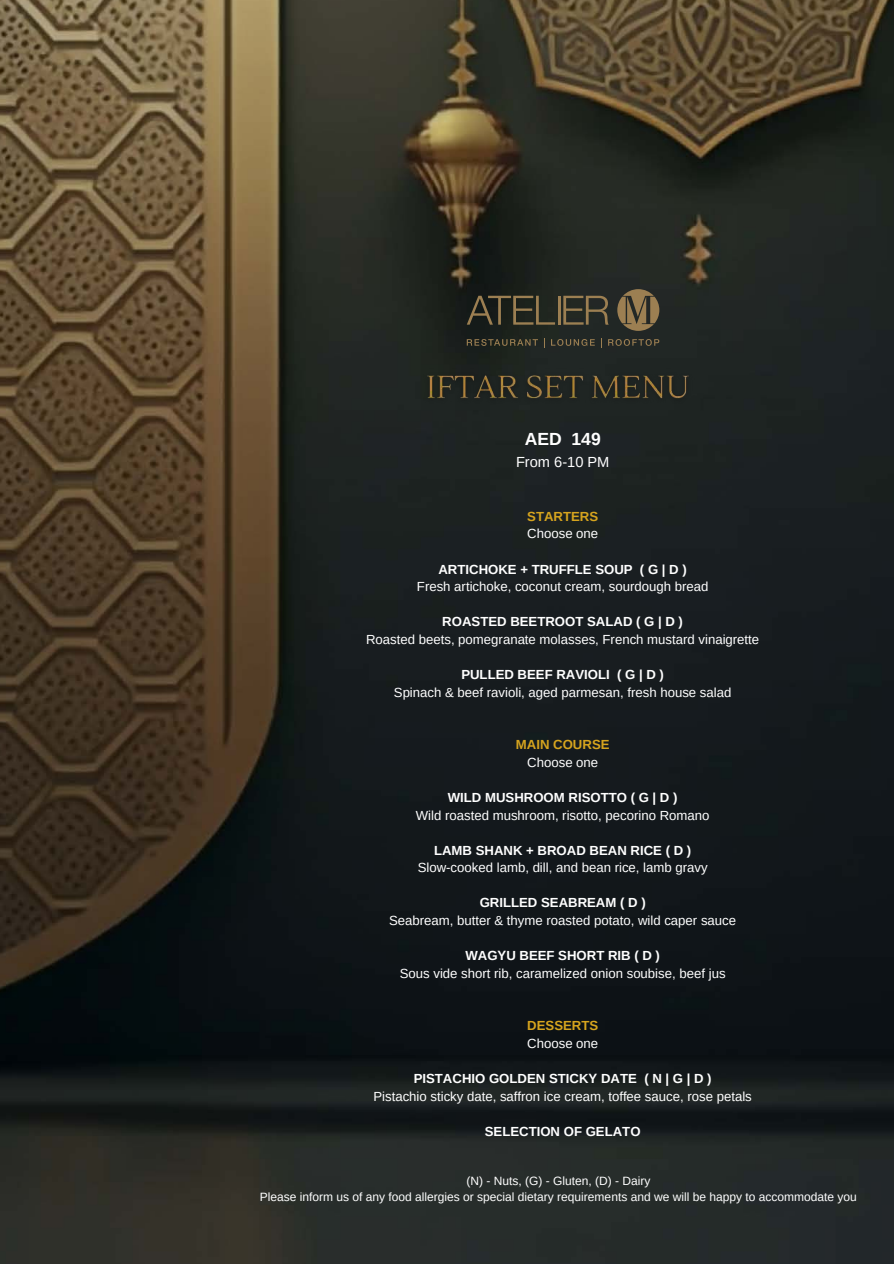
<style>
.page{position:relative;width:894px;height:1264px;background:#fff}
.page>*{position:absolute;margin:0;border:0;box-sizing:border-box;transform-origin:0 0}
.t1{font:700 17.55px "Arimo";color:#fff}
.t2{font:14.7px "Arimo";color:#fff}
.t3{font:13.2px "Arimo";color:#fff}
.t4{font:700 13.2px "Arimo";color:#fff}
.t5{font:700 13.2px "Arimo";color:#d6a41e}
.t6{font:12px/16px "Arimo";color:#fff;text-align:center}
</style>
<div class="page">
<img style="left:0;top:0;width:893px;height:1263px">
<svg style="left:617px;top:289px;width:42px;height:42px;background:#6c5c40"></svg>
<svg style="left:466px;top:296px;width:89px;height:29px;background:#383627"></svg>
<hr style="left:557px;top:296px;width:3px;height:29px;background:#9c7f52">
<svg style="left:563px;top:296px;width:45px;height:29px"></svg>
<svg style="left:466px;top:338px;width:78px;height:9px"></svg>
<svg style="left:551px;top:339px;width:43px;height:7px"></svg>
<svg style="left:608px;top:339px;width:51px;height:7px"></svg>
<img style="left:418px;top:368px;width:280px;height:41px">
<h1 class="t1" style="left:524px;top:429px;width:78px">AED 149</h1>
<p class="t2" style="left:516px;top:453px;width:95px">From 6-10 PM</p>
<p class="t5" style="left:527px;top:509px;width:72px">STARTERS</p>
<p class="t3" style="left:527px;top:526px;width:73px">Choose one</p>
<p class="t4" style="left:438px;top:561px;width:250px">ARTICHOKE + TRUFFLE SOUP ( G | D )</p>
<p class="t3" style="left:417px;top:579px;width:293px">Fresh artichoke, coconut cream, sourdough bread</p>
<p class="t4" style="left:442px;top:614px;width:242px">ROASTED BEETROOT SALAD ( G | D )</p>
<p class="t3" style="left:366px;top:632px;width:394px">Roasted beets, pomegranate molasses, French mustard vinaigrette</p>
<p class="t4" style="left:461px;top:667px;width:204px">PULLED BEEF RAVIOLI ( G | D )</p>
<p class="t3" style="left:394px;top:684px;width:339px">Spinach &amp; beef ravioli, aged parmesan, fresh house salad</p>
<p class="t5" style="left:515px;top:737px;width:95px">MAIN COURSE</p>
<p class="t3" style="left:527px;top:754px;width:73px">Choose one</p>
<p class="t4" style="left:447px;top:790px;width:231px">WILD MUSHROOM RISOTTO ( G | D )</p>
<p class="t3" style="left:416px;top:807px;width:295px">Wild roasted mushroom, risotto, pecorino Romano</p>
<p class="t4" style="left:434px;top:842px;width:258px">LAMB SHANK + BROAD BEAN RICE ( D )</p>
<p class="t3" style="left:417px;top:860px;width:291px">Slow-cooked lamb, dill, and bean rice, lamb gravy</p>
<p class="t4" style="left:479px;top:895px;width:167px">GRILLED SEABREAM ( D )</p>
<p class="t3" style="left:389px;top:913px;width:348px">Seabream, butter &amp; thyme roasted potato, wild caper sauce</p>
<p class="t4" style="left:465px;top:948px;width:196px">WAGYU BEEF SHORT RIB ( D )</p>
<p class="t3" style="left:399px;top:965px;width:327px">Sous vide short rib, caramelized onion soubise, beef jus</p>
<p class="t5" style="left:527px;top:1018px;width:72px">DESSERTS</p>
<p class="t3" style="left:527px;top:1035px;width:73px">Choose one</p>
<p class="t4" style="left:413px;top:1071px;width:299px">PISTACHIO GOLDEN STICKY DATE ( N | G | D )</p>
<p class="t3" style="left:373px;top:1088px;width:380px">Pistachio sticky date, saffron ice cream, toffee sauce, rose petals</p>
<p class="t4" style="left:484px;top:1123px;width:157px">SELECTION OF GELATO</p>
<p class="t6" style="left:260px;top:1172px;width:598px">(N) - Nuts, (G) - Gluten, (D) - Dairy<br>Please inform us of any food allergies or special dietary requirements and we will be happy to accommodate you</p>
</div>
